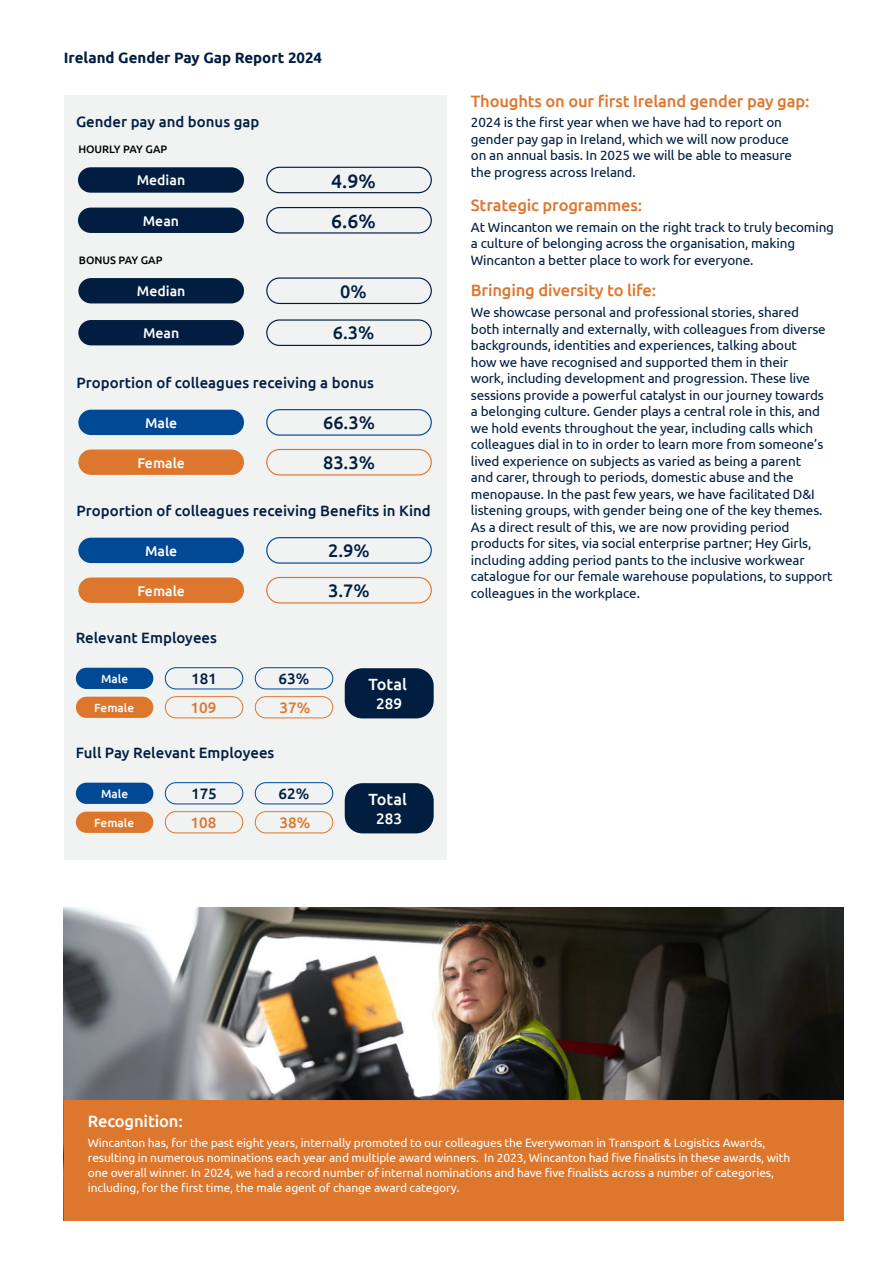
<style>
.page{position:relative;width:893px;height:1263px;background:#fff}
.page>*{position:absolute;margin:0;border:0;box-sizing:border-box;transform-origin:0 0}
._9_13_bodytext{font:500 19.35px "Ubuntu";color:#011e41}
._9_13_bodytext-2{font:500 18.15px "Ubuntu";color:#011e41}
._9_13_bodytext-3{font:500 16.5px "Ubuntu";letter-spacing:-.01em;color:#de772e}
._9_13_bodytext-4{font:500 16.5px "Ubuntu";letter-spacing:-.01em;color:#fff}
.t1{font:500 16.2px "Ubuntu";color:#fff}
._9_13_bodytext-5{font:500 15.15px "Ubuntu";color:#011e41}
._9_13_bodytext-6{font:500 15.15px "Ubuntu";color:#de772e}
._9_13_bodytext-7{font:500 15.15px "Ubuntu";color:#fff}
.t2{font:500 15px "Ubuntu";color:#011e41}
.t3{font:700 15px "Ubuntu";color:#011e41}
._9_13_bodytext-8{font:500 14.1px "Ubuntu";color:#fff}
._9_13_bodytext-9{font:13.5px/16.5px "Ubuntu";letter-spacing:-.01em;color:#011e41}
._9_13_bodytext-10{font:12px/15px "Ubuntu";letter-spacing:-.01em;color:#fff}
._9_13_bodytext-11{font:500 11.85px "Ubuntu";color:#fff}
.t4{font:500 10.95px "Ubuntu";color:#000001}
</style>
<div class="page">
<div style="left:64px;top:95px;width:382px;height:765px;background:#f1f3f3"></div>
<div style="left:266px;top:167px;width:166px;height:26px;border:1px solid #011e41;border-radius:13px"></div>
<div style="left:78px;top:167px;width:166px;height:26px;background:#011e41;border-radius:13px"></div>
<div style="left:266px;top:207px;width:166px;height:27px;border:1px solid #011e41;border-radius:13px"></div>
<div style="left:78px;top:208px;width:166px;height:25px;background:#011e41;border-radius:13px"></div>
<div style="left:266px;top:277px;width:166px;height:27px;border:1px solid #011e41;border-radius:13px"></div>
<div style="left:78px;top:278px;width:166px;height:25px;background:#011e41;border-radius:13px"></div>
<div style="left:266px;top:319px;width:166px;height:27px;border:1px solid #011e41;border-radius:13px"></div>
<div style="left:78px;top:320px;width:166px;height:25px;background:#011e41;border-radius:13px"></div>
<div style="left:266px;top:409px;width:166px;height:27px;border:1px solid #004995;border-radius:13px"></div>
<div style="left:78px;top:410px;width:166px;height:25px;background:#004995;border-radius:13px"></div>
<div style="left:266px;top:449px;width:166px;height:26px;border:1px solid #de772e;border-radius:13px"></div>
<div style="left:78px;top:449px;width:166px;height:26px;background:#de772e;border-radius:13px"></div>
<div style="left:266px;top:537px;width:166px;height:27px;border:1px solid #004995;border-radius:13px"></div>
<div style="left:78px;top:538px;width:166px;height:25px;background:#004995;border-radius:13px"></div>
<div style="left:266px;top:577px;width:166px;height:26px;border:1px solid #de772e;border-radius:13px"></div>
<div style="left:78px;top:577px;width:166px;height:26px;background:#de772e;border-radius:13px"></div>
<div style="left:165px;top:667px;width:78px;height:22px;border:1px solid #004995;border-radius:11px"></div>
<div style="left:165px;top:696px;width:78px;height:22px;border:1px solid #de772e;border-radius:11px"></div>
<div style="left:255px;top:667px;width:78px;height:22px;border:1px solid #004995;border-radius:11px"></div>
<div style="left:255px;top:696px;width:78px;height:22px;border:1px solid #de772e;border-radius:11px"></div>
<div style="left:76px;top:668px;width:77px;height:21px;background:#004995;border-radius:11px"></div>
<div style="left:76px;top:697px;width:77px;height:21px;background:#de772e;border-radius:11px"></div>
<div style="left:345px;top:668px;width:89px;height:50px;background:#011e41;border-radius:18px"></div>
<div style="left:165px;top:782px;width:78px;height:22px;border:1px solid #004995;border-radius:11px"></div>
<div style="left:165px;top:811px;width:78px;height:22px;border:1px solid #de772e;border-radius:11px"></div>
<div style="left:255px;top:782px;width:78px;height:22px;border:1px solid #004995;border-radius:11px"></div>
<div style="left:255px;top:811px;width:78px;height:22px;border:1px solid #de772e;border-radius:11px"></div>
<div style="left:76px;top:783px;width:77px;height:21px;background:#004995;border-radius:11px"></div>
<div style="left:76px;top:812px;width:77px;height:21px;background:#de772e;border-radius:11px"></div>
<div style="left:345px;top:783px;width:89px;height:50px;background:#011e41;border-radius:18px"></div>
<img style="left:64px;top:908px;width:779px;height:192px">
<div style="left:64px;top:1100px;width:779px;height:120px;background:#de772e"></div>
<p class="t3" style="left:64px;top:48px;width:260px">Ireland Gender Pay Gap Report 2024</p>
<p class="t2" style="left:76px;top:112px;width:185px">Gender pay and bonus gap</p>
<p class="t4" style="left:78px;top:142px;width:90px">HOURLY PAY GAP</p>
<p class="_9_13_bodytext-8" style="left:137px;top:172px;width:50px">Median</p>
<p class="_9_13_bodytext" style="left:331px;top:169px;width:46px">4.9%</p>
<p class="_9_13_bodytext-8" style="left:143px;top:212px;width:38px">Mean</p>
<p class="_9_13_bodytext" style="left:331px;top:209px;width:46px">6.6%</p>
<p class="t4" style="left:79px;top:253px;width:85px">BONUS PAY GAP</p>
<p class="_9_13_bodytext-8" style="left:137px;top:282px;width:50px">Median</p>
<p class="_9_13_bodytext-2" style="left:340px;top:280px;width:28px">0%</p>
<p class="_9_13_bodytext-8" style="left:143px;top:324px;width:38px">Mean</p>
<p class="_9_13_bodytext-2" style="left:333px;top:321px;width:43px">6.3%</p>
<p class="t2" style="left:77px;top:374px;width:299px">Proportion of colleagues receiving a bonus</p>
<p class="_9_13_bodytext-8" style="left:145px;top:414px;width:34px">Male</p>
<p class="_9_13_bodytext-2" style="left:323px;top:411px;width:53px">66.3%</p>
<p class="_9_13_bodytext-8" style="left:137px;top:454px;width:49px">Female</p>
<p class="_9_13_bodytext-2" style="left:323px;top:451px;width:53px">83.3%</p>
<p class="t2" style="left:77px;top:502px;width:356px">Proportion of colleagues receiving Benefits in Kind</p>
<p class="_9_13_bodytext-8" style="left:145px;top:542px;width:34px">Male</p>
<p class="_9_13_bodytext-2" style="left:328px;top:539px;width:43px">2.9%</p>
<p class="_9_13_bodytext-8" style="left:137px;top:582px;width:49px">Female</p>
<p class="_9_13_bodytext-2" style="left:328px;top:579px;width:43px">3.7%</p>
<p class="t2" style="left:76px;top:628px;width:143px">Relevant Employees</p>
<p class="_9_13_bodytext-5" style="left:191px;top:669px;width:27px">181</p>
<p class="_9_13_bodytext-6" style="left:191px;top:698px;width:27px">109</p>
<p class="_9_13_bodytext-5" style="left:279px;top:669px;width:32px">63%</p>
<p class="_9_13_bodytext-6" style="left:280px;top:698px;width:32px">37%</p>
<p class="_9_13_bodytext-11" style="left:101px;top:671px;width:29px">Male</p>
<p class="_9_13_bodytext-11" style="left:94px;top:700px;width:41px">Female</p>
<p class="_9_13_bodytext-7" style="left:376px;top:694px;width:27px">289</p>
<p class="t1" style="left:368px;top:674px;width:40px">Total</p>
<p class="t2" style="left:76px;top:743px;width:200px">Full Pay Relevant Employees</p>
<p class="_9_13_bodytext-5" style="left:279px;top:784px;width:32px">62%</p>
<p class="_9_13_bodytext-6" style="left:280px;top:813px;width:32px">38%</p>
<p class="_9_13_bodytext-5" style="left:191px;top:784px;width:27px">175</p>
<p class="_9_13_bodytext-6" style="left:191px;top:813px;width:27px">108</p>
<p class="_9_13_bodytext-11" style="left:101px;top:786px;width:29px">Male</p>
<p class="_9_13_bodytext-11" style="left:94px;top:815px;width:41px">Female</p>
<p class="_9_13_bodytext-7" style="left:376px;top:809px;width:27px">283</p>
<p class="t1" style="left:368px;top:789px;width:40px">Total</p>
<p class="_9_13_bodytext-3" style="left:471px;top:90px;width:340px">Thoughts on our first Ireland gender pay gap:</p>
<p class="_9_13_bodytext-9" style="left:471px;top:114px;width:323px">2024 is the first year when we have had to report on gender pay gap in Ireland, which we will now produce on an annual basis. In 2025 we will be able to measure the progress across Ireland.</p>
<p class="_9_13_bodytext-3" style="left:471px;top:195px;width:173px">Strategic programmes:</p>
<p class="_9_13_bodytext-9" style="left:471px;top:218px;width:365px">At Wincanton we remain on the right track to truly becoming a culture of belonging across the organisation, making<br>Wincanton a better place to work for everyone.</p>
<p class="_9_13_bodytext-3" style="left:471px;top:280px;width:187px">Bringing diversity to life:</p>
<p class="_9_13_bodytext-9" style="left:471px;top:304px;width:363px">We showcase personal and professional stories, shared<br>both internally and externally, with colleagues from diverse backgrounds, identities and experiences, talking about<br>how we have recognised and supported them in their<br>work, including development and progression. These live sessions provide a powerful catalyst in our journey towards a belonging culture. Gender plays a central role in this, and we hold events throughout the year, including calls which colleagues dial in to in order to learn more from someone’s lived experience on subjects as varied as being a parent<br>and carer, through to periods, domestic abuse and the menopause. In the past few years, we have facilitated D&amp;I listening groups, with gender being one of the key themes.<br>As a direct result of this, we are now providing period products for sites, via social enterprise partner; Hey Girls, including adding period pants to the inclusive workwear catalogue for our female warehouse populations, to support colleagues in the workplace.</p>
<p class="_9_13_bodytext-4" style="left:88px;top:1111px;width:96px">Recognition:</p>
<p class="_9_13_bodytext-10" style="left:88px;top:1134px;width:704px">Wincanton has, for the past eight years, internally promoted to our colleagues the Everywoman in Transport &amp; Logistics Awards, resulting in numerous nominations each year and multiple award winners. In 2023, Wincanton had five finalists in these awards, with one overall winner. In 2024, we had a record number of internal nominations and have five finalists across a number of categories, including, for the first time, the male agent of change award category.</p>
</div>
